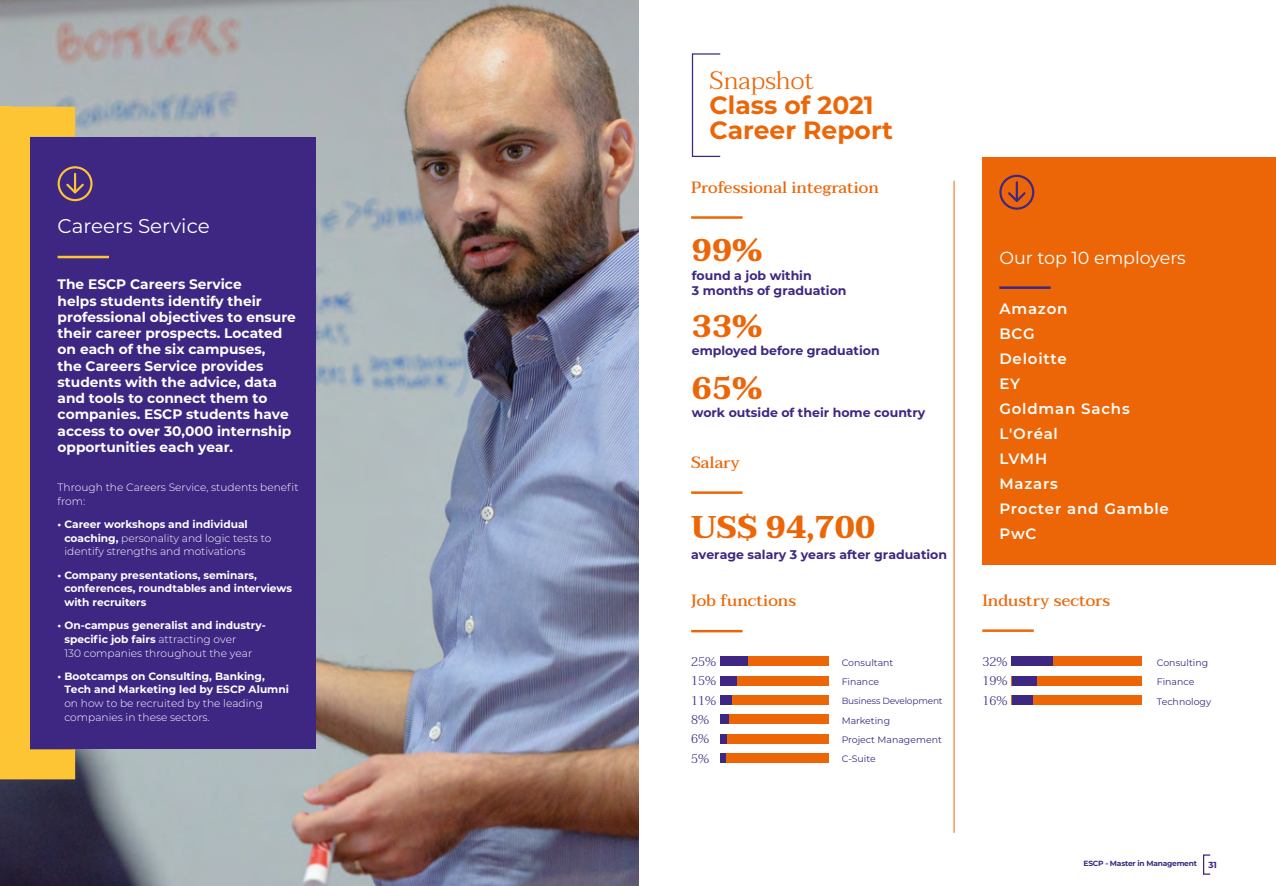
<style>
.page{position:relative;width:1276px;height:886px;background:#fff}
.page>*{position:absolute;margin:0;border:0;box-sizing:border-box;transform-origin:0 0}
.t1{font:700 31.25px "Taviraj";color:#ec6608}
.t2{font:700 25px/25px "Montserrat";color:#ec6608}
.t3{font:300 25px "Taviraj";color:#ec6608}
.t4{font:19.88px "Montserrat";color:#fff}
.t5{font:17.5px "Montserrat";color:#fff}
.t6{font:500 16.25px "Taviraj";color:#ec6608}
.t7{font:600 15px/25px "Montserrat";letter-spacing:.055em;color:#fff}
.t8{font:700 13.75px/16.2px "Montserrat";color:#fff}
.t9{font:700 12.5px/15px "Montserrat";color:#3d2783}
.t10{font:300 12.5px/19.4px "Taviraj";color:#3d2783}
.t11{font:700 10.62px/13.8px "Montserrat";color:#fff}
.t12{font:300 10.62px/13.8px "Montserrat";color:#fff}
.t13{font:9.38px/19.4px "Montserrat";color:#3d2783}
.t14{font:9px "Montserrat";letter-spacing:-.02em;color:#3d2783}
.t15{font:700 8.75px "Montserrat";color:#3d2783}
.t16{font:700 7.5px "Montserrat";letter-spacing:-.03em;color:#3d2783}
.s1{font-weight:700}
.s2{font-weight:300}
</style>
<div class="page">
<img style="left:0;top:0;width:638px;height:886px">
<div style="left:30px;top:137px;width:286px;height:612px;background:#3d2783"></div>
<div style="left:0;top:107px;width:90px;height:672px;border:30px solid #fdc533"></div>
<div style="left:0;top:107px;width:10px;height:672px;background:#fdc533"></div>
<svg style="left:58px;top:166px;width:35px;height:35px"></svg>
<hr style="left:58px;top:256px;width:51px;height:2px;background:#fdc533">
<div style="left:692px;top:53px;width:29px;height:104px;border:1px solid #3d2783"></div>
<hr style="left:953px;top:181px;width:1px;height:652px;background:#ec6608">
<hr style="left:691px;top:216px;width:51px;height:3px;background:#ec6608">
<hr style="left:691px;top:491px;width:51px;height:3px;background:#ec6608">
<div style="left:982px;top:157px;width:294px;height:407px;background:#ec6608"></div>
<svg style="left:999px;top:175px;width:35px;height:35px"></svg>
<hr style="left:999px;top:286px;width:51px;height:3px;background:#3d2783">
<hr style="left:691px;top:630px;width:51px;height:2px;background:#ec6608">
<div style="left:720px;top:656px;width:109px;height:10px;background:#ec6608"></div>
<div style="left:720px;top:676px;width:109px;height:9px;background:#ec6608"></div>
<div style="left:720px;top:715px;width:109px;height:9px;background:#ec6608"></div>
<div style="left:720px;top:734px;width:109px;height:9px;background:#ec6608"></div>
<hr style="left:982px;top:629px;width:51px;height:3px;background:#ec6608">
<div style="left:1011px;top:656px;width:130px;height:10px;background:#ec6608"></div>
<div style="left:1011px;top:676px;width:130px;height:9px;background:#ec6608"></div>
<div style="left:1011px;top:695px;width:130px;height:10px;background:#ec6608"></div>
<div style="left:1011px;top:656px;width:42px;height:10px;background:#3d2783"></div>
<div style="left:1011px;top:676px;width:25px;height:9px;background:#3d2783"></div>
<div style="left:1011px;top:695px;width:21px;height:10px;background:#3d2783"></div>
<div style="left:720px;top:656px;width:27px;height:10px;background:#3d2783"></div>
<div style="left:720px;top:676px;width:16px;height:9px;background:#3d2783"></div>
<div style="left:720px;top:715px;width:9px;height:9px;background:#3d2783"></div>
<div style="left:720px;top:734px;width:7px;height:9px;background:#3d2783"></div>
<div style="left:720px;top:695px;width:109px;height:10px;background:#ec6608"></div>
<div style="left:720px;top:695px;width:12px;height:10px;background:#3d2783"></div>
<div style="left:720px;top:753px;width:109px;height:10px;background:#ec6608"></div>
<div style="left:720px;top:753px;width:6px;height:10px;background:#3d2783"></div>
<div style="left:1203px;top:854px;width:7px;height:21px;border:1px solid #3d2783"></div>
<h3 class="t4" style="left:58px;top:213px;width:154px">Careers Service</h3>
<p class="t8" style="left:58px;top:276px;width:240px">The ESCP Careers Service<br>helps students identify their professional objectives to ensure their career prospects. Located on each of the six campuses,<br>the Careers Service provides students with the advice, data and tools to connect them to companies. ESCP students have access to over 30,000 internship opportunities each year.</p>
<p class="t12" style="left:58px;top:480px;width:242px">Through the Careers Service, students benefit from:</p>
<p class="t12" style="left:64px;top:517px;width:208px;text-indent:-7px"><span class="s1">• Career workshops and individual coaching,</span> personality and logic tests to identify strengths and motivations</p>
<p class="t11" style="left:64px;top:567px;width:229px;text-indent:-7px">• Company presentations, seminars, conferences, roundtables and interviews with recruiters</p>
<p class="t11" style="left:64px;top:618px;width:203px;text-indent:-7px">• On-campus generalist and industry&shy;specific job fairs <span class="s2">attracting over<br>130 companies throughout the year</span></p>
<p class="t11" style="left:64px;top:668px;width:226px;text-indent:-7px">• Bootcamps on Consulting, Banking,<br>Tech and Marketing led by ESCP Alumni</p>
<p class="t12" style="left:64px;top:696px;width:200px">on how to be recruited by the leading companies in these sectors.</p>
<h2 class="t3" style="left:709px;top:61px;width:106px">Snapshot</h2>
<h2 class="t2" style="left:709px;top:91px;width:185px">Class of 2021<br>Career Report</h2>
<p class="t6" style="left:691px;top:174px;width:189px">Professional integration</p>
<h1 class="t1" style="left:692px;top:232px;width:72px">99%</h1>
<p class="t9" style="left:692px;top:267px;width:156px">found a job within<br>3 months of graduation</p>
<h1 class="t1" style="left:692px;top:308px;width:72px">33%</h1>
<p class="t9" style="left:692px;top:343px;width:189px">employed before graduation</p>
<h1 class="t1" style="left:692px;top:370px;width:72px">65%</h1>
<p class="t9" style="left:692px;top:405px;width:235px">work outside of their home country</p>
<p class="t6" style="left:691px;top:449px;width:50px">Salary</p>
<h1 class="t1" style="left:691px;top:509px;width:185px">US$ 94,700</h1>
<p class="t9" style="left:691px;top:546px;width:257px">average salary 3 years after graduation</p>
<p class="t6" style="left:690px;top:588px;width:107px">Job functions</p>
<p class="t5" style="left:999px;top:246px;width:188px">Our top 10 employers</p>
<p class="t7" style="left:999px;top:296px;width:171px">Amazon<br>BCG<br>Deloitte<br>EY<br>Goldman Sachs<br>L'Oréal<br>LVMH<br>Mazars<br>Procter and Gamble<br>PwC</p>
<p class="t6" style="left:982px;top:587px;width:129px">Industry sectors</p>
<p class="t10" style="left:691px;top:652px;width:27px">25%<br>15%</p>
<p class="t10" style="left:691px;top:711px;width:20px">8%<br>6%</p>
<p class="t10" style="left:982px;top:652px;width:27px;text-align:justify">32% 19% 16%</p>
<p class="t13" style="left:1157px;top:652px;width:53px">Consulting<br>Finance</p>
<p class="t13" style="left:841px;top:652px;width:53px">Consultant<br>Finance</p>
<p class="t13" style="left:841px;top:711px;width:102px">Marketing<br>Project Management</p>
<p class="t10" style="left:691px;top:691px;width:27px">11%</p>
<p class="t14" style="left:841px;top:694px;width:102px">Business Development</p>
<p class="t13" style="left:1157px;top:691px;width:56px">Technology</p>
<p class="t10" style="left:691px;top:749px;width:20px">5%</p>
<p class="t13" style="left:841px;top:749px;width:36px">C-Suite</p>
<p class="t16" style="left:1083px;top:858px;width:115px">ESCP - Master in Management</p>
<p class="t15" style="left:1208px;top:858px;width:10px">31</p>
</div>
